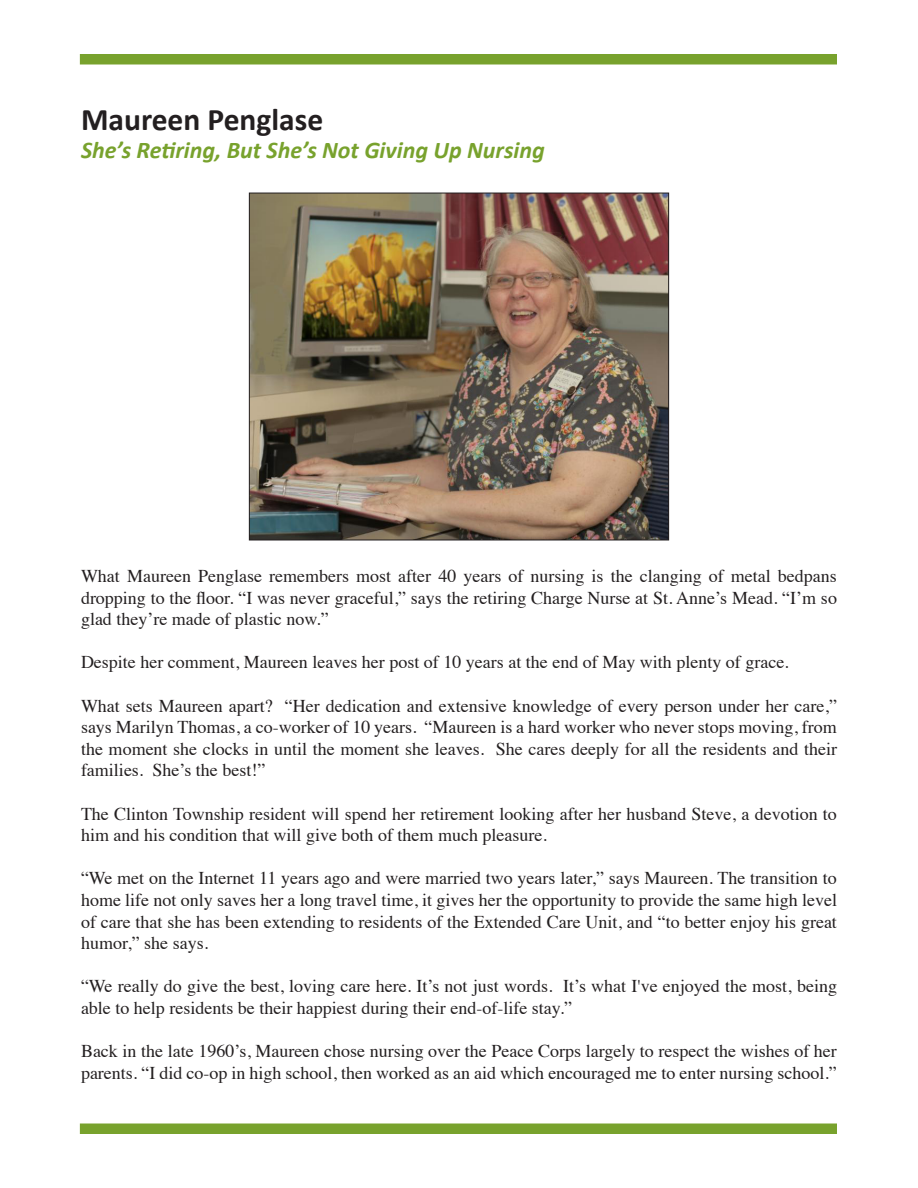
<style>
.page{position:relative;width:918px;height:1188px;background:#fff}
.page>*{position:absolute;margin:0;border:0;box-sizing:border-box;transform-origin:0 0}
.t1{font:700 31.5px "Calibri";color:#231f20}
.t2{font:italic 700 24px "Calibri";color:#78a22d}
.t3{font:18px/21.6px "Times";color:#231f20;text-align:justify}
</style>
<div class="page">
<div style="left:80px;top:54px;width:757px;height:10px;background:#78a22d"></div>
<div style="left:80px;top:1124px;width:757px;height:10px;background:#78a22d"></div>
<img style="left:251px;top:195px;width:416px;height:343px">
<div style="left:249px;top:193px;width:420px;height:347px;border:1px solid #231f20"></div>
<p class="t1" style="left:81px;top:100px;width:244px">Maureen Penglase</p>
<p class="t2" style="left:81px;top:136px;width:465px">She’s Retiring, But She’s Not Giving Up Nursing</p>
<p class="t3" style="left:81px;top:564px;width:758px">What Maureen Penglase remembers most after 40 years of nursing is the clanging of metal bedpans dropping to the floor. “I was never graceful,” says the retiring Charge Nurse at St. Anne’s Mead. “I’m so glad they’re made of plastic now.”</p>
<p class="t3" style="left:81px;top:650px;width:709px">Despite her comment, Maureen leaves her post of 10 years at the end of May with plenty of grace.</p>
<p class="t3" style="left:81px;top:693px;width:758px">What sets Maureen apart? “Her dedication and extensive knowledge of every person under her care,” says Marilyn Thomas, a co-worker of 10 years. “Maureen is a hard worker who never stops moving, from the moment she clocks in until the moment she leaves. She cares deeply for all the residents and their families. She’s the best!”</p>
<p class="t3" style="left:81px;top:801px;width:757px">The Clinton Township resident will spend her retirement looking after her husband Steve, a devotion to him and his condition that will give both of them much pleasure.</p>
<p class="t3" style="left:81px;top:866px;width:758px">“We met on the Internet 11 years ago and were married two years later,” says Maureen. The transition to home life not only saves her a long travel time, it gives her the opportunity to provide the same high level of care that she has been extending to residents of the Extended Care Unit, and “to better enjoy his great humor,” she says.</p>
<p class="t3" style="left:81px;top:974px;width:758px">“We really do give the best, loving care here. It’s not just words. It’s what I've enjoyed the most, being able to help residents be their happiest during their end-of-life stay.”</p>
<p class="t3" style="left:81px;top:1039px;width:757px">Back in the late 1960’s, Maureen chose nursing over the Peace Corps largely to respect the wishes of her parents. “I did co-op in high school, then worked as an aid which encouraged me to enter nursing school.”</p>
</div>
